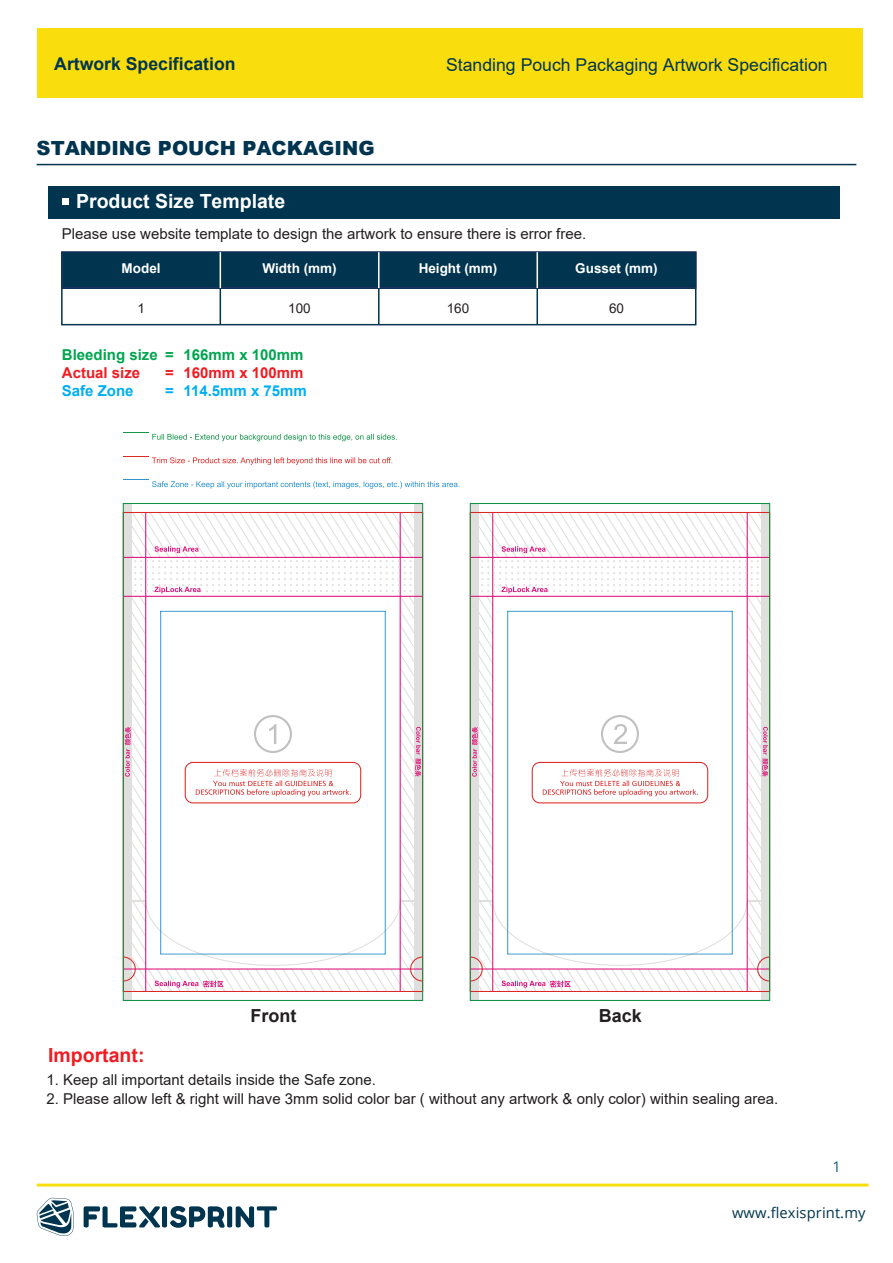
<style>
.page{position:relative;width:893px;height:1263px;background:#fff}
.page>*{position:absolute;margin:0;border:0;box-sizing:border-box;transform-origin:0 0}
.t1{font:900 19.5px "Arial";color:#01354f}
.t2{font:700 19.5px "Arial";color:#fff}
.t3{font:700 19.5px "Arial";color:#ee1d23}
.t4{font:700 18px "Arial";color:#231f20}
.t5{font:17.7px "Arial";color:#01354f}
.t6{font:700 17.7px "Arial";color:#01354f}
.t7{font:15px "Arial";color:#231f20}
.t8{font:700 15px "Arial";color:#00a54f}
.t9{font:700 15px "Arial";color:#ee1d23}
.t10{font:700 15px "Arial";color:#00aeef}
.t11{font:14.7px "Open Sans";letter-spacing:.01em;color:#01354f}
.t12{font:14.7px "Open Sans";color:#185d7f}
.t13{font:700 13.5px "Arial";color:#fff}
.t14{font:13.5px "Arial";color:#231f20}
</style>
<div class="page">
<hr style="left:37px;top:164px;width:819px;height:1px;background:#01354f">
<div style="left:61px;top:251px;width:635px;height:38px;background:#01354f"></div>
<div style="left:61px;top:251px;width:635px;height:74px;border:2px solid #01354f"></div>
<hr style="left:62px;top:287px;width:634px;height:2px;background:#01354f">
<hr style="left:536px;top:252px;width:2px;height:36px;background:#fff">
<hr style="left:536px;top:288px;width:2px;height:36px;background:#01354f">
<hr style="left:378px;top:252px;width:2px;height:36px;background:#fff">
<hr style="left:378px;top:288px;width:2px;height:36px;background:#01354f">
<hr style="left:220px;top:252px;width:1px;height:36px;background:#fff">
<hr style="left:220px;top:288px;width:1px;height:36px;background:#01354f">
<div style="left:48px;top:186px;width:791px;height:33px;background:#01354f"></div>
<svg style="left:62px;top:198px;width:6px;height:6px"></svg>
<svg style="left:123px;top:432px;width:274px;height:9px"></svg>
<svg style="left:123px;top:479px;width:336px;height:10px"></svg>
<svg style="left:123px;top:456px;width:269px;height:9px"></svg>
<div style="left:123px;top:503px;width:9px;height:497px;background:#dfdfde"></div>
<div style="left:414px;top:503px;width:9px;height:497px;background:#dfdfde"></div>
<svg style="left:125px;top:514px;width:296px;height:476px"></svg>
<hr style="left:123px;top:557px;width:300px;height:1px;background:#de107a">
<hr style="left:123px;top:596px;width:300px;height:1px;background:#de107a">
<hr style="left:145px;top:512px;width:1px;height:479px;background:#de107a">
<hr style="left:400px;top:512px;width:1px;height:479px;background:#de107a">
<svg style="left:160px;top:611px;width:226px;height:289px"></svg>
<svg style="left:155px;top:546px;width:44px;height:7px"></svg>
<svg style="left:122px;top:900px;width:302px;height:87px"></svg>
<svg style="left:128px;top:560px;width:290px;height:33px"></svg>
<div style="left:123px;top:503px;width:300px;height:498px;border:1px solid #109246"></div>
<svg style="left:125px;top:727px;width:6px;height:50px"></svg>
<svg style="left:415px;top:727px;width:6px;height:49px"></svg>
<svg style="left:269px;top:724px;width:7px;height:20px"></svg>
<div style="left:254px;top:715px;width:38px;height:38px;border:2px solid #c1c1c1;border-radius:50%"></div>
<div style="left:470px;top:503px;width:9px;height:497px;background:#dfdfde"></div>
<div style="left:761px;top:503px;width:9px;height:497px;background:#dfdfde"></div>
<svg style="left:472px;top:514px;width:296px;height:476px"></svg>
<hr style="left:470px;top:557px;width:300px;height:1px;background:#de107a">
<hr style="left:470px;top:596px;width:300px;height:1px;background:#de107a">
<hr style="left:492px;top:512px;width:1px;height:479px;background:#de107a">
<hr style="left:747px;top:512px;width:1px;height:479px;background:#de107a">
<svg style="left:507px;top:611px;width:226px;height:289px"></svg>
<svg style="left:502px;top:546px;width:44px;height:7px"></svg>
<svg style="left:469px;top:900px;width:302px;height:87px"></svg>
<svg style="left:475px;top:560px;width:290px;height:33px"></svg>
<div style="left:470px;top:503px;width:300px;height:498px;border:1px solid #109246"></div>
<svg style="left:472px;top:727px;width:6px;height:50px"></svg>
<svg style="left:762px;top:727px;width:6px;height:49px"></svg>
<svg style="left:614px;top:724px;width:13px;height:20px"></svg>
<div style="left:601px;top:715px;width:38px;height:38px;border:2px solid #c1c1c1;border-radius:50%"></div>
<div style="left:37px;top:28px;width:826px;height:69px;background:#fadd0c"></div>
<hr style="left:37px;top:1183px;width:832px;height:3px;background:#fadd0c">
<svg style="left:84px;top:1206px;width:193px;height:22px"></svg>
<svg style="left:36px;top:1198px;width:38px;height:38px"></svg>
<p class="t6" style="left:54px;top:51px;width:183px">Artwork Specification</p>
<h1 class="t1" style="left:37px;top:134px;width:339px">STANDING POUCH PACKAGING</h1>
<h1 class="t2" style="left:76px;top:187px;width:211px">Product Size Template</h1>
<p class="t5" style="left:446px;top:52px;width:383px">Standing Pouch Packaging Artwork Specification</p>
<p class="t7" style="left:62px;top:223px;width:526px">Please use website template to design the artwork to ensure there is error free.</p>
<p class="t13" style="left:122px;top:259px;width:41px">Model</p>
<p class="t13" style="left:262px;top:259px;width:76px">Width (mm)</p>
<p class="t13" style="left:419px;top:259px;width:80px">Height (mm)</p>
<p class="t13" style="left:575px;top:259px;width:84px">Gusset (mm)</p>
<p class="t14" style="left:137px;top:299px;width:9px">1</p>
<p class="t14" style="left:288px;top:299px;width:24px">100</p>
<p class="t14" style="left:447px;top:299px;width:24px">160</p>
<p class="t14" style="left:609px;top:299px;width:17px">60</p>
<p class="t8" style="left:62px;top:344px;width:97px">Bleeding size</p>
<p class="t9" style="left:62px;top:362px;width:80px">Actual size</p>
<p class="t10" style="left:62px;top:380px;width:73px">Safe Zone</p>
<p class="t8" style="left:165px;top:344px;width:10px">=</p>
<p class="t9" style="left:165px;top:362px;width:10px">=</p>
<p class="t10" style="left:165px;top:380px;width:10px">=</p>
<p class="t8" style="left:184px;top:344px;width:122px">166mm x 100mm</p>
<p class="t9" style="left:184px;top:362px;width:122px">160mm x 100mm</p>
<p class="t10" style="left:184px;top:380px;width:125px">114.5mm x 75mm</p>
<p class="t4" style="left:250px;top:1003px;width:47px">Front</p>
<p class="t4" style="left:599px;top:1003px;width:45px">Back</p>
<h1 class="t3" style="left:48px;top:1042px;width:98px">Important:</h1>
<p class="t7" style="left:46px;top:1069px;width:331px">1. Keep all important details inside the Safe zone.</p>
<p class="t7" style="left:46px;top:1088px;width:733px">2. Please allow left &amp; right will have 3mm solid color bar ( without any artwork &amp; only color) within sealing area.</p>
<p class="t12" style="left:832px;top:1156px;width:10px">1</p>
<p class="t11" style="left:732px;top:1203px;width:135px">www.flexisprint.my</p>
</div>
